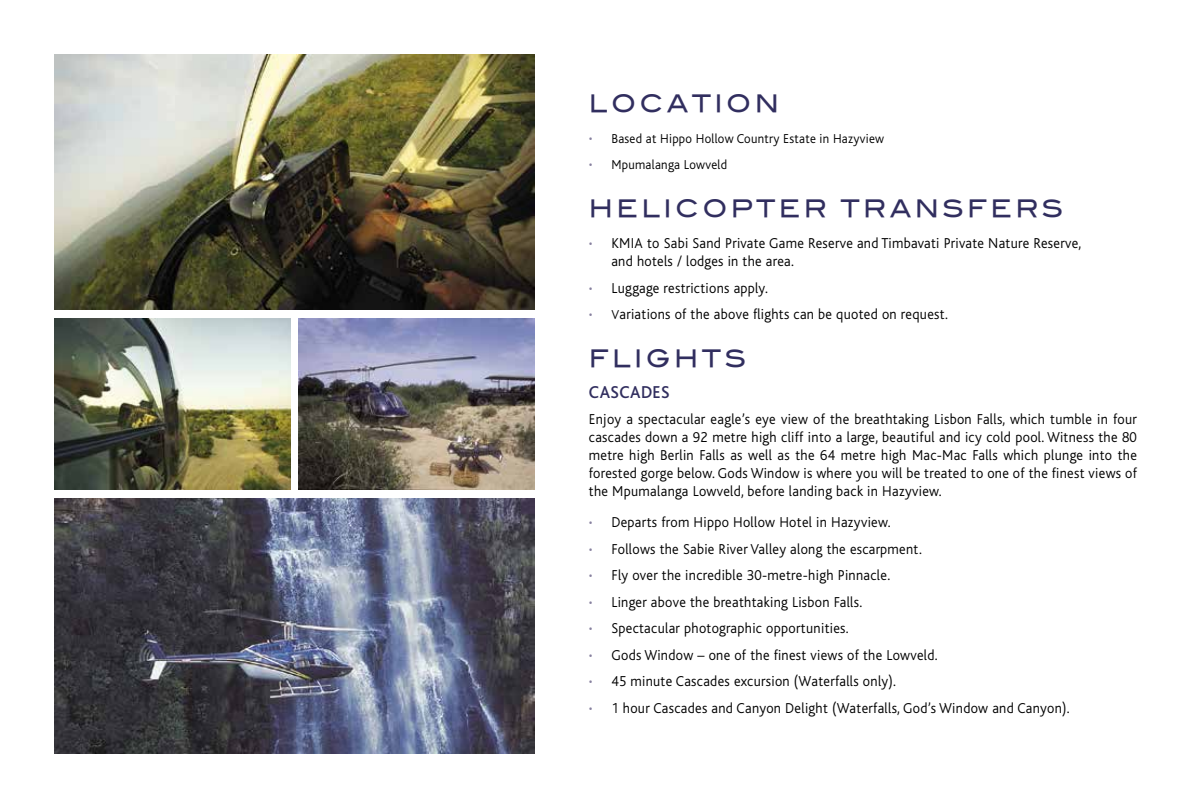
<style>
.page{position:relative;width:1191px;height:808px;background:#fff}
.page>*{position:absolute;margin:0;border:0;box-sizing:border-box;transform-origin:0 0}
.t1{font:24px "Blair Md ITCTT Medium";letter-spacing:.15em;color:#312e5f;scale:.95 1}
.t2{font:500 18px "Bliss";letter-spacing:.02em;color:#312e5f;scale:.95 1}
.t3{font:300 15px/18px "Bliss";letter-spacing:.02em;color:#000;scale:.95 1}
.t4{font:300 13.5px "Bliss";letter-spacing:.02em;color:#000;scale:.95 1}
.s1{color:#87819f}
.s2{font-size:13.5px;color:#87819f}
.s3{font-size:13.5px}
</style>
<div class="page">
<img style="left:54px;top:54px;width:480px;height:255px">
<img style="left:55px;top:499px;width:480px;height:255px">
<img style="left:54px;top:319px;width:236px;height:170px">
<img style="left:299px;top:319px;width:236px;height:170px">
<h1 class="t1" style="left:589px;top:84px;width:201px">LOCATION</h1>
<p class="t4" style="left:589px;top:131px;width:312px"><span class="s1">•</span> Based at Hippo Hollow Country Estate in Hazyview</p>
<p class="t4" style="left:589px;top:158px;width:147px"><span class="s1">•</span> Mpumalanga Lowveld</p>
<h1 class="t1" style="left:589px;top:189px;width:501px">HELICOPTER TRANSFERS</h1>
<p class="t3" style="left:611px;top:234px;width:496px;text-indent:-22px"><span class="s2">•</span> KMIA to Sabi Sand Private Game Reserve and Timbavati Private Nature Reserve, and hotels / lodges in the area.</p>
<p class="t3" style="left:589px;top:279px;width:190px"><span class="s2">•</span> Luggage restrictions apply.</p>
<p class="t3" style="left:589px;top:305px;width:379px"><span class="s2">•</span> <span class="s3">V</span>ariations of the above flights can be quoted on request.</p>
<h1 class="t1" style="left:589px;top:339px;width:167px">FLIGHTS</h1>
<p class="t2" style="left:589px;top:383px;width:86px">CASCADES</p>
<p class="t3" style="left:589px;top:411px;width:578px;text-align:justify">Enjoy a spectacular eagle’s eye view of the breathtaking Lisbon Falls, which tumble in four cascades down a 92 metre high cliff into a large, beautiful and icy cold pool. Witness the 80 metre high Berlin Falls as well as the 64 metre high Mac-Mac Falls which plunge into the forested gorge below. Gods Window is where you will be treated to one of the finest views of the Mpumalanga Lowveld, before landing back in Hazyview.</p>
<p class="t3" style="left:589px;top:514px;width:319px"><span class="s2">•</span> Departs from Hippo Hollow Hotel in Hazyview.</p>
<p class="t3" style="left:589px;top:540px;width:352px"><span class="s2">•</span> Follows the Sabie River Valley along the escarpment.</p>
<p class="t3" style="left:589px;top:567px;width:318px"><span class="s2">•</span> Fly over the incredible 30-metre-high Pinnacle.</p>
<p class="t3" style="left:589px;top:593px;width:289px"><span class="s2">•</span> Linger above the breathtaking Lisbon Falls.</p>
<p class="t3" style="left:589px;top:620px;width:275px"><span class="s2">•</span> Spectacular photographic opportunities.</p>
<p class="t3" style="left:589px;top:646px;width:369px"><span class="s2">•</span> Gods Window – one of the finest views of the Lowveld.</p>
<p class="t3" style="left:589px;top:673px;width:325px"><span class="s2">•</span> 45 minute Cascades excursion (Waterfalls only).</p>
<p class="t3" style="left:589px;top:699px;width:508px"><span class="s2">•</span> 1 hour Cascades and Canyon Delight (Waterfalls, God’s Window and Canyon).</p>
</div>
